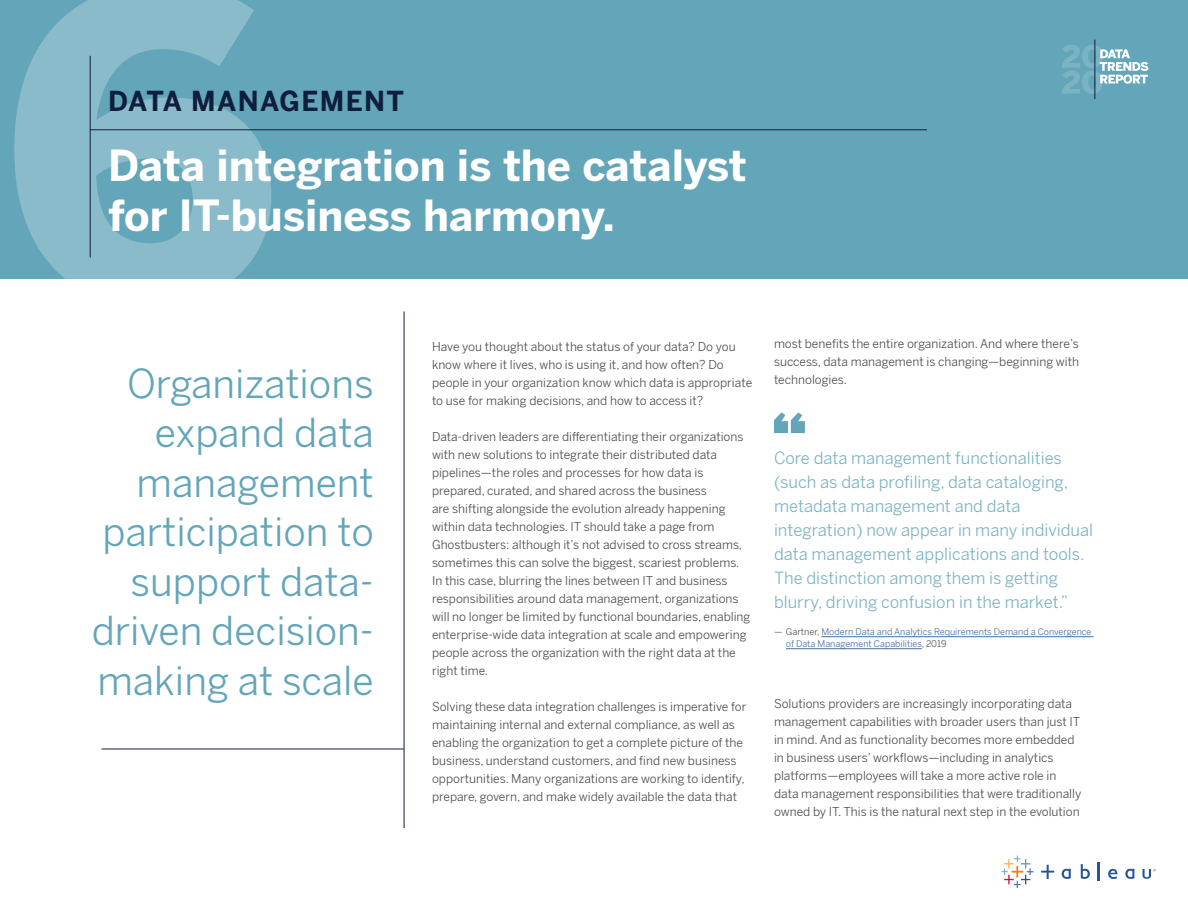
<style>
.page{position:relative;width:1188px;height:918px;background:#fff}
.page>*{position:absolute;margin:0;border:0;box-sizing:border-box;transform-origin:0 0}
.t1{font:900 420px "Benton Sans";color:#fff}
.t2{font:700 42px/50.4px "Benton Sans";color:#fff}
.t3{font:39px/49.5px "Benton Sans";color:#63a5b9;text-align:right}
.t4{font:700 27px "Benton Sans";letter-spacing:.05em;color:#0f1e3c}
.t5{font:16.5px/24px "Benton Sans";color:#7ab3c4}
.t6{font:12px/18px "Benton Sans";color:#4d4d4f}
.t7{font:9px/12px "Benton Sans";color:#456da9}
.s1{color:#4d4d4f}
</style>
<div class="page">
<div style="left:0;top:0;width:1188px;height:279px;background:#63a5b9"></div>
<hr style="left:821px;top:636px;width:273px;height:1px;background:#456da9">
<hr style="left:786px;top:648px;width:136px;height:1px;background:#456da9">
<svg style="left:774px;top:412px;width:31px;height:21px"></svg>
<hr style="left:404px;top:311px;width:1px;height:517px;background:#0f1e3c">
<hr style="left:101px;top:749px;width:303px;height:1px;background:#0f1e3c">
<hr style="left:90px;top:56px;width:1px;height:201px;background:#0f1e3c">
<hr style="left:90px;top:130px;width:837px;height:1px;background:#0f1e3c">
<svg style="left:1062px;top:45px;width:86px;height:49px"></svg>
<hr style="left:1095px;top:40px;width:1px;height:59px;background:#0f1e3c">
<svg style="left:1001px;top:856px;width:32px;height:32px"></svg>
<svg style="left:1081px;top:864px;width:9px;height:15px"></svg>
<svg style="left:1098px;top:862px;width:2px;height:19px"></svg>
<svg style="left:1108px;top:869px;width:10px;height:10px"></svg>
<svg style="left:1062px;top:869px;width:9px;height:10px"></svg>
<svg style="left:1125px;top:869px;width:9px;height:10px"></svg>
<svg style="left:1041px;top:865px;width:13px;height:14px"></svg>
<svg style="left:1143px;top:869px;width:13px;height:10px"></svg>
<h1 class="t1" style="left:0;top:-123px;width:283px">6</h1>
<h3 class="t4" style="left:108px;top:84px;width:298px">DATA MANAGEMENT</h3>
<h2 class="t2" style="left:108px;top:141px;width:640px">Data integration is the catalyst for IT-business harmony.</h2>
<h3 class="t3" style="left:92px;top:359px;width:284px">Organizations expand data management participation to support data&shy;driven decision&shy;making at scale</h3>
<p class="t6" style="left:432px;top:338px;width:322px">Have you thought about the status of your data? Do you know where it lives, who is using it, and how often? Do people in your organization know which data is appropriate to use for making decisions, and how to access it?</p>
<p class="t6" style="left:432px;top:428px;width:320px">Data-driven leaders are differentiating their organizations with new solutions to integrate their distributed data pipelines—the roles and processes for how data is prepared, curated, and shared across the business<br>are shifting alongside the evolution already happening within data technologies. IT should take a page from Ghostbusters: although it’s not advised to cross streams, sometimes this can solve the biggest, scariest problems.<br>In this case, blurring the lines between IT and business responsibilities around data management, organizations will no longer be limited by functional boundaries, enabling enterprise-wide data integration at scale and empowering people across the organization with the right data at the right time.</p>
<p class="t6" style="left:432px;top:698px;width:316px">Solving these data integration challenges is imperative for maintaining internal and external compliance, as well as enabling the organization to get a complete picture of the business, understand customers, and find new business opportunities. Many organizations are working to identify, prepare, govern, and make widely available the data that</p>
<p class="t6" style="left:774px;top:335px;width:307px;text-align:justify">most benefits the entire organization. And where there’s success, data management is changing—beginning with technologies.</p>
<p class="t5" style="left:774px;top:446px;width:321px">Core data management functionalities (such as data profiling, data cataloging, metadata management and data integration) now appear in many individual data management applications and tools.<br>The distinction among them is getting blurry, driving confusion in the market.”</p>
<p class="t7" style="left:786px;top:626px;width:307px;text-indent:-12px"><span class="s1">— Gartner,</span> Modern Data and Analytics Requirements Demand a Convergence of Data Management Capabilities<span class="s1">, 2019</span></p>
<p class="t6" style="left:774px;top:695px;width:309px">Solutions providers are increasingly incorporating data management capabilities with broader users than just IT in mind. And as functionality becomes more embedded in business users’ workflows—including in analytics platforms—employees will take a more active role in data management responsibilities that were traditionally owned by IT. This is the natural next step in the evolution</p>
</div>
